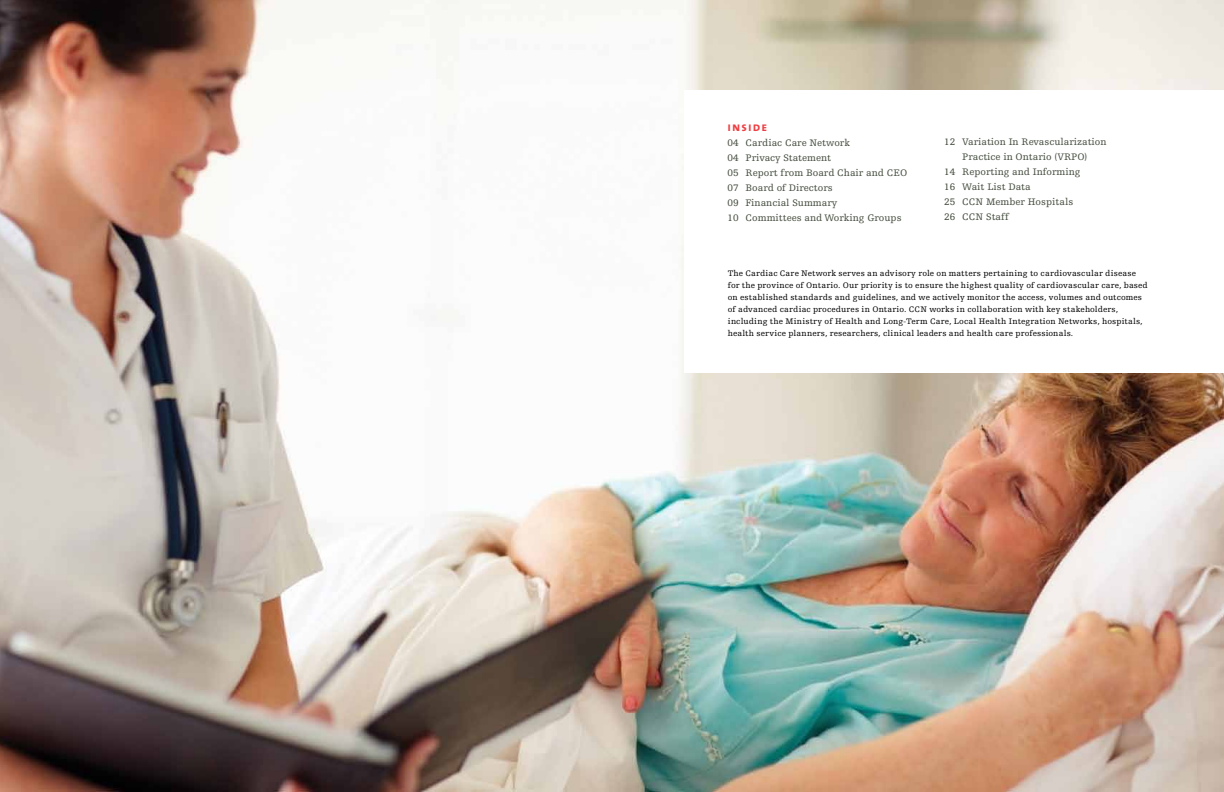
<style>
.page{position:relative;width:1224px;height:792px;background:#fff}
.page>*{position:absolute;margin:0;border:0;box-sizing:border-box;transform-origin:0 0}
.t1{font:12.5px "The Sans Bold Caps";letter-spacing:.085em;color:#ef3e42}
.t2{font:10px/15px "Egyptienne F";color:#444d3e}
.t3{font:8.5px/12px "Egyptienne F";letter-spacing:.015em;color:#000}
</style>
<div class="page">
<img style="left:0;top:0;width:1224px;height:792px">
<div style="left:684px;top:90px;width:540px;height:283px;background:#fff"></div>
<h1 class="t1" style="left:728px;top:117px;width:41px">inside</h1>
<p class="t2" style="left:728px;top:136px;width:181px">04 Cardiac Care Network<br>04 Privacy Statement<br>05 Report from Board Chair and CEO<br>07 Board of Directors<br>09 Financial Summary<br>10 Committees and Working Groups</p>
<p class="t2" style="left:962px;top:134px;width:146px;text-indent:-18px">12 Variation In Revascularization<br>Practice in Ontario (Vrpo</p>
<p class="t2" style="left:1085px;top:149px;width:4px">)</p>
<p class="t2" style="left:944px;top:164px;width:138px">14 Reporting and Informing<br>16 Wait List Data<br>25 CCN Member Hospitals<br>26 CCN Staff</p>
<p class="t3" style="left:728px;top:267px;width:421px">The Cardiac Care Network serves an advisory role on matters pertaining to cardiovascular disease for the province of Ontario. Our priority is to ensure the highest quality of cardiovascular care, based on established standards and guidelines, and we actively monitor the access, volumes and outcomes of advanced cardiac procedures in Ontario. CCN works in collaboration with key stakeholders, including the Ministry of Health and Long-Term Care, Local Health Integration Networks, hospitals, health service planners, researchers, clinical leaders and health care professionals.</p>
</div>
